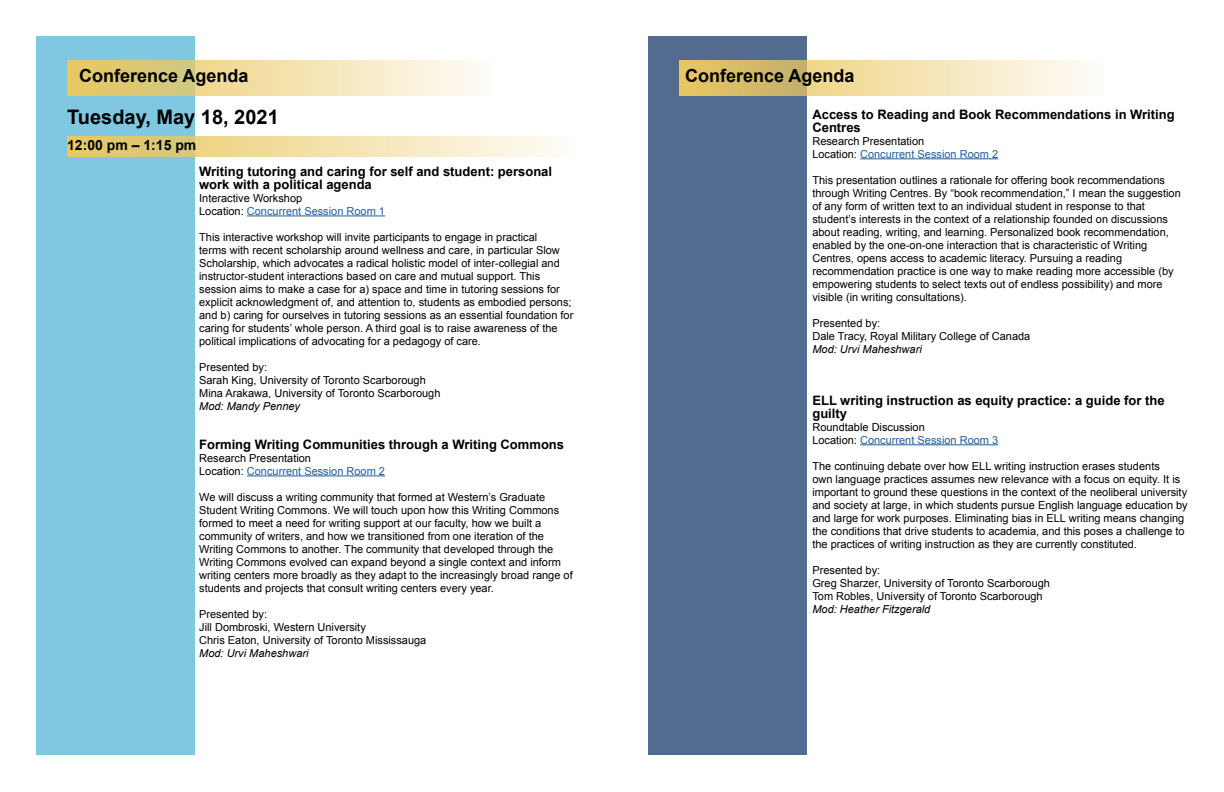
<style>
.page{position:relative;width:1224px;height:792px;background:#fff}
.page>*{position:absolute;margin:0;border:0;box-sizing:border-box;transform-origin:0 0}
.t1{font:700 20px "Arial";color:#000}
.t2{font:700 18px "Arial";color:#000}
.t3{font:700 14px "Arial";color:#000}
.t4{font:700 13px/13px "Arial";color:#000}
.t5{font:11px/13px "Arial";color:#000}
.t6{font:italic 11px "Arial";color:#000}
.s1{color:#215e9e}
</style>
<div class="page">
<div style="left:36px;top:36px;width:159px;height:720px;background:#80c8e2"></div>
<div style="left:648px;top:36px;width:159px;height:720px;background:#536b91"></div>
<hr style="left:247px;top:216px;width:138px;height:1px;background:#215e9e">
<hr style="left:247px;top:476px;width:138px;height:1px;background:#215e9e">
<hr style="left:860px;top:158px;width:138px;height:1px;background:#215e9e">
<hr style="left:860px;top:444px;width:138px;height:1px;background:#215e9e">
<svg style="left:68px;top:60px;width:411px;height:36px;background:#eedea7"></svg>
<svg style="left:680px;top:60px;width:411px;height:36px;background:#ecdaa3"></svg>
<svg style="left:68px;top:136px;width:489px;height:21px;background:#efdea7"></svg>
<p class="t2" style="left:79px;top:64px;width:171px">Conference Agenda</p>
<p class="t2" style="left:685px;top:64px;width:171px">Conference Agenda</p>
<h2 class="t1" style="left:67px;top:104px;width:213px">Tuesday, May 18, 2021</h2>
<p class="t4" style="left:199px;top:165px;width:354px">Writing tutoring and caring for self and student: personal work with a political agenda</p>
<p class="t5" style="left:199px;top:192px;width:187px">Interactive Workshop<br>Location: <span class="s1">Concurrent Session Room 1</span></p>
<p class="t5" style="left:199px;top:231px;width:362px">This interactive workshop will invite participants to engage in practical terms with recent scholarship around wellness and care, in particular Slow Scholarship, which advocates a radical holistic model of inter-collegial and instructor-student interactions based on care and mutual support. This</p>
<p class="t5" style="left:199px;top:283px;width:376px">session aims to make a case for a) space and time in tutoring sessions for explicit acknowledgment of, and attention to, students as embodied persons; and b) caring for ourselves in tutoring sessions as an essential foundation for caring for students’ whole person. A third goal is to raise awareness of the political implications of advocating for a pedagogy of care.</p>
<p class="t5" style="left:199px;top:361px;width:243px">Presented by:<br>Sarah King, University of Toronto Scarborough<br>Mina Arakawa, University of Toronto Scarborough</p>
<p class="t6" style="left:199px;top:399px;width:102px">Mod: Mandy Penney</p>
<p class="t4" style="left:199px;top:438px;width:366px">Forming Writing Communities through a Writing Commons</p>
<p class="t5" style="left:199px;top:452px;width:187px">Research Presentation<br>Location: <span class="s1">Concurrent Session Room 2</span></p>
<p class="t5" style="left:199px;top:491px;width:375px">We will discuss a writing community that formed at Western’s Graduate Student Writing Commons. We will touch upon how this Writing Commons formed to meet a need for writing support at our faculty, how we built a community of writers, and how we transitioned from one iteration of the Writing Commons to another. The community that developed through the Writing Commons evolved can expand beyond a single context and inform writing centers more broadly as they adapt to the increasingly broad range of students and projects that consult writing centers every year.</p>
<p class="t5" style="left:199px;top:608px;width:229px">Presented by:<br>Jill Dombroski, Western University<br>Chris Eaton, University of Toronto Mississauga</p>
<p class="t6" style="left:199px;top:646px;width:111px">Mod: Urvi Maheshwari</p>
<h3 class="t3" style="left:67px;top:136px;width:131px">12:00 pm – 1:15 pm</h3>
<p class="t4" style="left:812px;top:108px;width:364px">Access to Reading and Book Recommendations in Writing<br>Centres</p>
<p class="t5" style="left:812px;top:134px;width:187px">Research Presentation<br>Location: <span class="s1">Concurrent Session Room 2</span></p>
<p class="t5" style="left:812px;top:173px;width:370px">This presentation outlines a rationale for offering book recommendations through Writing Centres. By “book recommendation,” I mean the suggestion of any form of written text to an individual student in response to that student’s interests in the context of a relationship founded on discussions about reading, writing, and learning. Personalized book recommendation, enabled by the one-on-one interaction that is characteristic of Writing Centres, opens access to academic literacy. Pursuing a reading recommendation practice is one way to make reading more accessible (by empowering students to select texts out of endless possibility) and more visible (in writing consultations).</p>
<p class="t5" style="left:812px;top:316px;width:220px">Presented by:<br>Dale Tracy, Royal Military College of Canada</p>
<p class="t6" style="left:812px;top:342px;width:111px">Mod: Urvi Maheshwari</p>
<p class="t4" style="left:812px;top:394px;width:354px">ELL writing instruction as equity practice: a guide for the guilty</p>
<p class="t5" style="left:812px;top:420px;width:187px">Roundtable Discussion<br>Location: <span class="s1">Concurrent Session Room 3</span></p>
<p class="t5" style="left:812px;top:459px;width:377px">The continuing debate over how ELL writing instruction erases students<br>own language practices assumes new relevance with a focus on equity. It is important to ground these questions in the context of the neoliberal university and society at large, in which students pursue English language education by and large for work purposes. Eliminating bias in ELL writing means changing the conditions that drive students to academia, and this poses a challenge to the practices of writing instruction as they are currently constituted.</p>
<p class="t5" style="left:812px;top:563px;width:239px">Presented by:<br>Greg Sharzer, University of Toronto Scarborough<br>Tom Robles, University of Toronto Scarborough</p>
<p class="t6" style="left:812px;top:602px;width:119px">Mod: Heather Fitzgerald</p>
</div>
